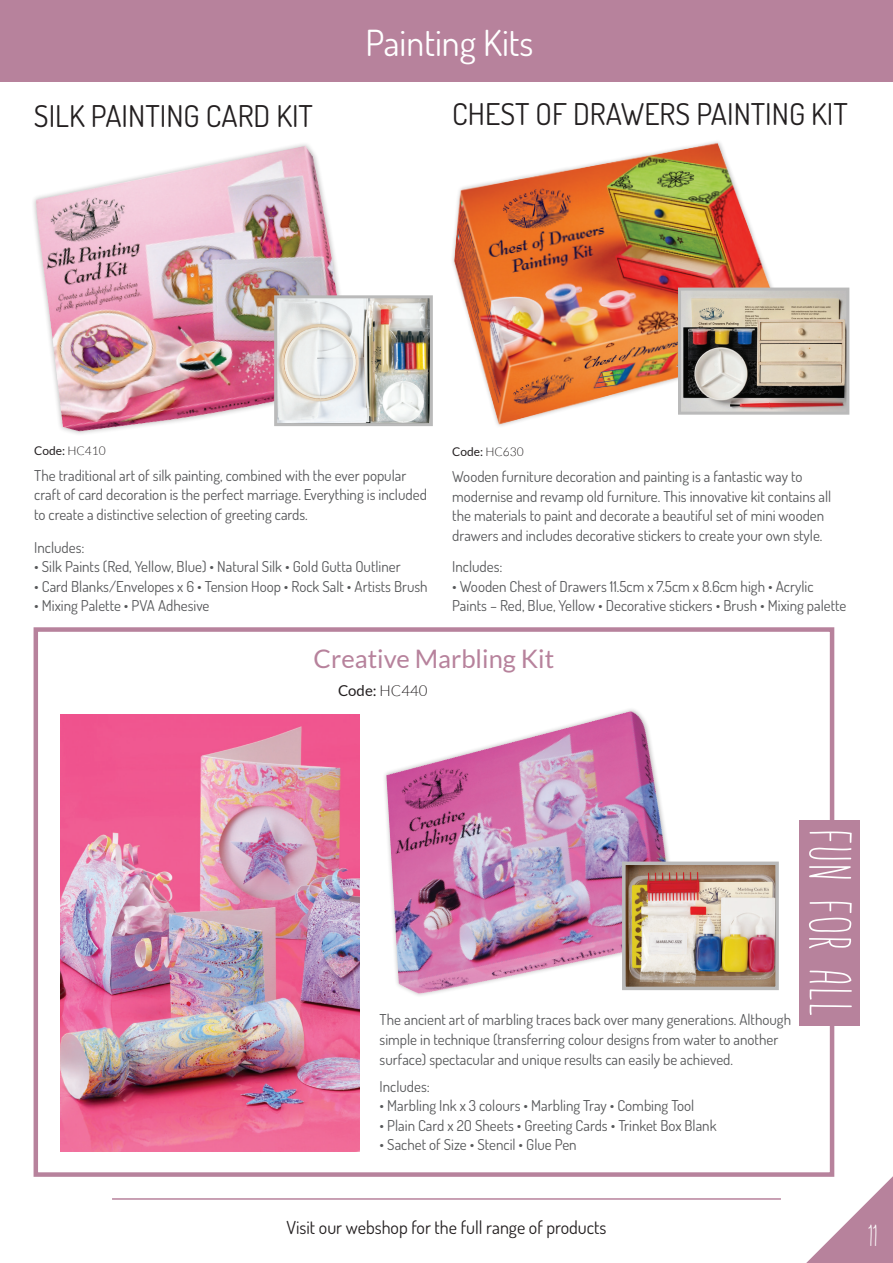
<style>
.page{position:relative;width:893px;height:1263px;background:#fff}
.page>*{position:absolute;margin:0;border:0;box-sizing:border-box;transform-origin:0 0}
.t1{font:500 54px "Quick Rest";letter-spacing:.05em;color:#fff}
.t2{font:36px "Dosis";color:#fff}
.t3{font:30px "Dosis";color:#231f20}
.t4{font:500 27.9px "Quick Rest";color:#fff}
.t5{font:25.5px "Lato";color:#b7829c}
.t6{font:18px "Dosis";color:#231f20}
.Paragraph_Style_1{font:15px/19.5px "Dosis";color:#57585a}
.t7{font:15px "Lato";color:#231f20}
.t8{font:12px "Lato";color:#231f20}
.s1{font-weight:300}
</style>
<div class="page">
<svg style="left:806px;top:1155px;width:87px;height:108px"></svg>
<hr style="left:112px;top:1198px;width:669px;height:2px;background:#b7829c">
<div style="left:0;top:0;width:893px;height:82px;background:#b7829c"></div>
<img style="left:35px;top:146px;width:305px;height:286px">
<img style="left:278px;top:299px;width:137px;height:123px">
<div style="left:274px;top:295px;width:159px;height:131px;border:3px solid #bababa"></div>
<img style="left:386px;top:711px;width:289px;height:283px">
<img style="left:626px;top:865px;width:149px;height:121px">
<div style="left:622px;top:861px;width:157px;height:129px;border:3px solid #bababa"></div>
<img style="left:415px;top:141px;width:359px;height:285px">
<img style="left:682px;top:292px;width:163px;height:119px">
<div style="left:678px;top:288px;width:171px;height:127px;border:3px solid #bababa"></div>
<img style="left:60px;top:715px;width:300px;height:437px">
<div style="left:34px;top:627px;width:800px;height:550px;border:4px solid #b7829c"></div>
<div style="left:799px;top:820px;width:60px;height:205px;background:#b7829c"></div>
<p class="t2" style="left:325px;top:19px;width:247px">Glass Pa ting Kits</p>
<p class="t2" style="left:365px;top:19px;width:170px">Painting Kits</p>
<p class="t3" style="left:34px;top:96px;width:281px">SILK PAINTING CARD KIT</p>
<p class="t3" style="left:452px;top:95px;width:397px">CHEST OF DRAWERS PAINTING KIT</p>
<p class="t8" style="left:34px;top:444px;width:73px">Code: <span class="s1">HC410</span></p>
<p class="t8" style="left:452px;top:445px;width:73px">Code: <span class="s1">HC630</span></p>
<p class="Paragraph_Style_1" style="left:34px;top:465px;width:394px">The traditional art of silk painting, combined with the ever popular craft of card decoration is the perfect marriage. Everything is included to create a distinctive selection of greeting cards.</p>
<p class="Paragraph_Style_1" style="left:34px;top:537px;width:52px">Includes:</p>
<p class="Paragraph_Style_1" style="left:34px;top:556px;width:368px">• Silk Paints (Red, Yellow, Blue) • Natural Silk • Gold Gutta Outliner</p>
<p class="Paragraph_Style_1" style="left:34px;top:576px;width:395px">• Card Blanks/Envelopes x 6 • Tension Hoop • Rock Salt • Artists Brush</p>
<p class="Paragraph_Style_1" style="left:34px;top:595px;width:177px">• Mixing Palette • PVA Adhesive</p>
<p class="Paragraph_Style_1" style="left:452px;top:467px;width:381px">Wooden furniture decoration and painting is a fantastic way to modernise and revamp old furniture. This innovative kit contains all the materials to paint and decorate a beautiful set of mini wooden drawers and includes decorative stickers to create your own style.</p>
<p class="Paragraph_Style_1" style="left:452px;top:556px;width:52px">Includes:</p>
<p class="Paragraph_Style_1" style="left:452px;top:576px;width:396px">• Wooden Chest of Drawers 11.5cm x 7.5cm x 8.6cm high • Acrylic<br>Paints – Red, Blue, Yellow • Decorative stickers • Brush • Mixing palette</p>
<p class="t5" style="left:314px;top:644px;width:242px">Creative Marbling Kit</p>
<p class="t7" style="left:338px;top:682px;width:91px">Code: <span class="s1">HC440</span></p>
<p class="Paragraph_Style_1" style="left:380px;top:1010px;width:413px">The ancient art of marbling traces back over many generations. Although simple in technique (transferring colour designs from water to another surface) spectacular and unique results can easily be achieved.</p>
<p class="Paragraph_Style_1" style="left:380px;top:1076px;width:52px">Includes:</p>
<p class="Paragraph_Style_1" style="left:380px;top:1095px;width:316px">• Marbling Ink x 3 colours • Marbling Tray • Combing Tool</p>
<p class="Paragraph_Style_1" style="left:380px;top:1115px;width:338px">• Plain Card x 2O Sheets • Greeting Cards • Trinket Box Blank</p>
<p class="Paragraph_Style_1" style="left:380px;top:1134px;width:199px">• Sachet of Size • Stencil • Glue Pen</p>
<p class="t1" style="left:862px;top:830px;width:188px;rotate:90deg">FUN FOR ALL</p>
<p class="t6" style="left:286px;top:1216px;width:321px">Visit our webshop for the full range of products</p>
<h3 class="t4" style="left:868px;top:1219px;width:11px">11</h3>
</div>
